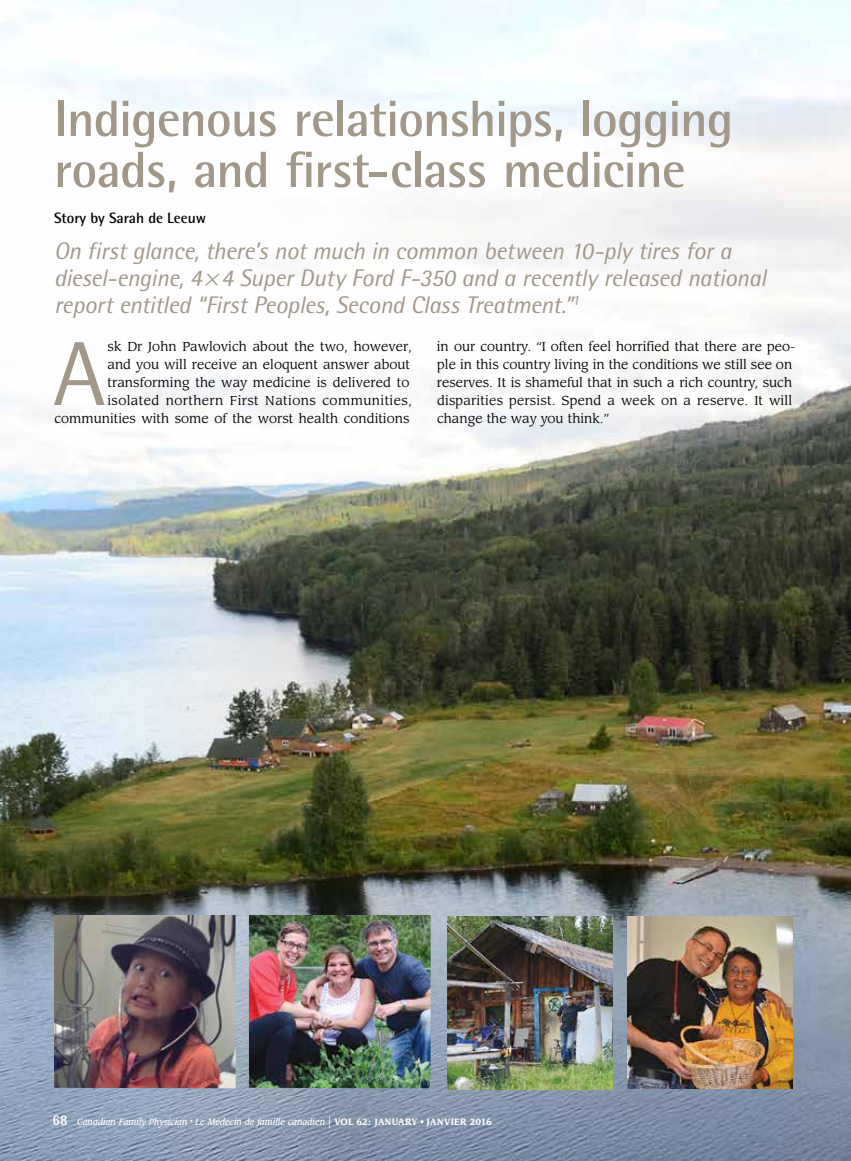
<style>
.page{position:relative;width:851px;height:1161px;background:#fff}
.page>*{position:absolute;margin:0;border:0;box-sizing:border-box;transform-origin:0 0}
.t1{font:91.05px "Rotis Semi Sans Std";color:#a2988a}
.t2{font:700 51px/51px "Rotis Semi Sans Std";letter-spacing:-.02em;color:#a2988a}
.t3{font:italic 24px/27px "Rotis Semi Sans Std";letter-spacing:-.01em;color:#a2988a}
.t4{font:700 15px "Rotis Semi Sans Std";color:#000}
.t5{font:12.75px/18px "Leawood Std";color:#000;text-align:right}
.t6{font:italic 500 9px "Leawood Std";color:#fff;scale:.9 1}
.s1{font-family:"Rotis Semi Sans Std";font-weight:800;font-style:normal;font-size:15px}
.s2{font-weight:400;font-style:normal;font-size:15px}
.s3{font-weight:700;font-style:normal}
.s4{font-weight:400;font-style:normal}
</style>
<div class="page">
<img style="left:0;top:0;width:850px;height:1161px">
<img style="left:54px;top:915px;width:182px;height:173px">
<img style="left:249px;top:915px;width:181px;height:173px">
<img style="left:628px;top:916px;width:165px;height:173px">
<img style="left:447px;top:917px;width:165px;height:172px">
<svg style="left:205px;top:273px;width:15px;height:13px"></svg>
<h2 class="t2" style="left:54px;top:92px;width:680px">Indigenous relationships, logging roads, and first-class medicine</h2>
<p class="t4" style="left:54px;top:209px;width:154px">Story by Sarah de Leeuw</p>
<h3 class="t3" style="left:54px;top:237px;width:713px">On first glance, there’s not much in common between 10-ply tires for a diesel-engine, 4 4 Super Duty Ford F-350 and a recently released national report entitled “First Peoples, Second Class Treatment.”<sup>1</sup></h3>
<p class="t5" style="left:54px;top:338px;width:359px">sk Dr John Pawlovich about the two, however,<br>and you will receive an eloquent answer about transforming the way medicine is delivered to<br>isolated northern First Nations communities, communities with some of the worst health conditions</p>
<p class="t5" style="left:437px;top:338px;width:360px;text-align:left">in our country. “I often feel horrified that there are peo&shy;ple in this country living in the conditions we still see on reserves. It is shameful that in such a rich country, such disparities persist. Spend a week on a reserve. It will change the way you think.”</p>
<h1 class="t1" style="left:53px;top:321px;width:54px">A</h1>
<p class="t6" style="left:52px;top:1116px;width:489px"><span class="s1">68</span> Canadian Family Physician <sup>•</sup> Le Médecin de famille canadien <span class="s2">|</span> <span class="s3">VOL 62: JANUARY</span> <span class="s4">•</span> <span class="s3">JANV IER 2016</span></p>
</div>
